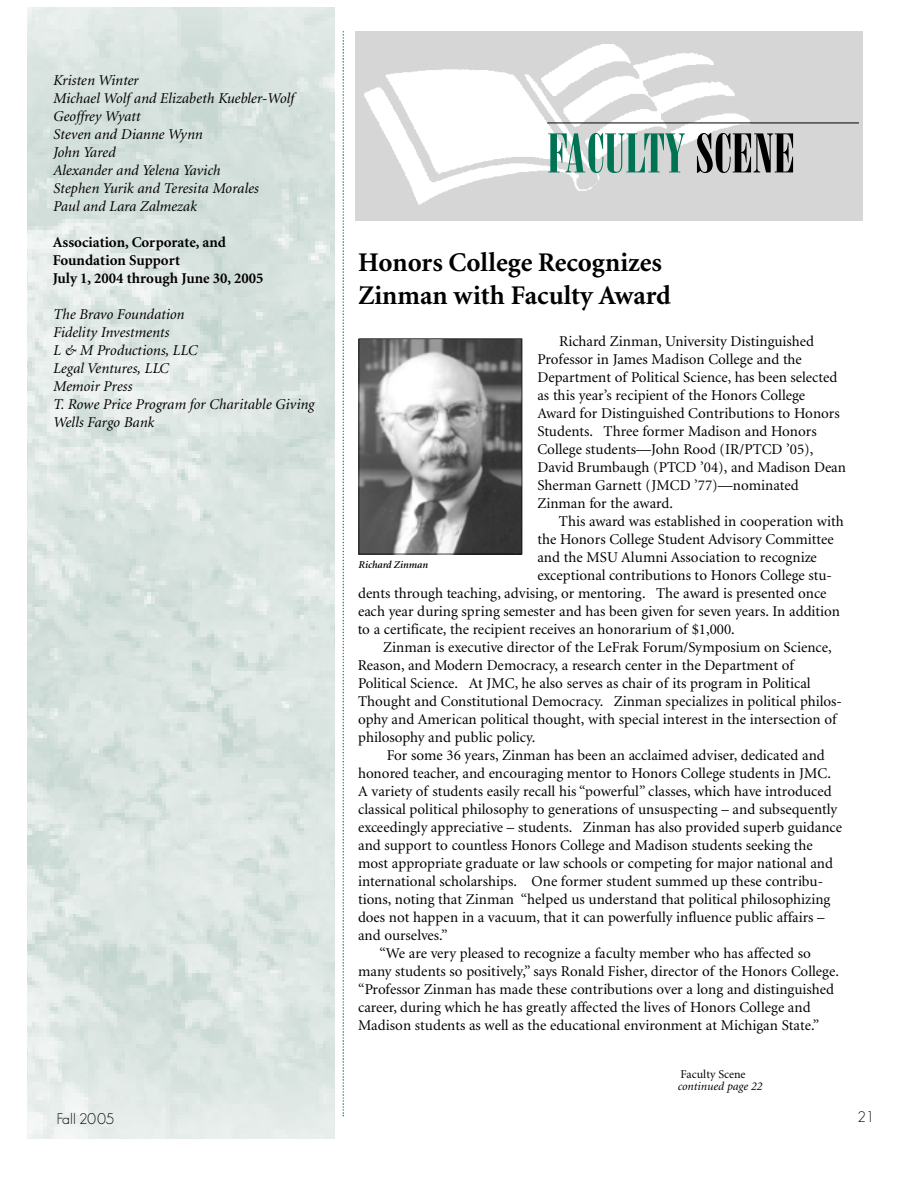
<style>
.page{position:relative;width:918px;height:1188px;background:#fff}
.page>*{position:absolute;margin:0;border:0;box-sizing:border-box;transform-origin:0 0}
.t1{font:54px "Bodoni Poster Compressed";color:#007355}
.t2{font:700 27px/32.4px "Minion";color:#000}
.t3{font:15px/18px "Minion";color:#000}
.t4{font:italic 15px/18px "Minion";color:#000}
.t5{font:700 15px/18px "Minion";color:#000}
.t6{font:15px "Sans Serif FLF";letter-spacing:.015em;color:#000}
.t7{font:italic 12px "Minion";color:#000}
.t8{font:12px "Minion";color:#000}
.t9{font:italic 600 10.5px "Minion";color:#000}
.s1{color:#000}
</style>
<div class="page">
<img style="left:27px;top:8px;width:307px;height:1130px">
<div style="left:355px;top:32px;width:508px;height:189px;background:#d5d6d5"></div>
<img style="left:364px;top:44px;width:396px;height:161px">
<hr style="left:547px;top:123px;width:312px;height:1px;background:#000">
<svg style="left:342px;top:31px;width:2px;height:1085px"></svg>
<svg style="left:359px;top:338px;width:163px;height:216px;background:#828282"></svg>
<p class="t4" style="left:53px;top:72px;width:242px">Kristen Winter<br>Michael Wolf and Elizabeth Kuebler-Wolf<br>Geoffrey Wyatt<br>Steven and Dianne Wynn<br>John Yared<br>Alexander and Yelena Yavich<br>Stephen Yurik and Teresita Morales<br>Paul and Lara Zalmezak</p>
<p class="t5" style="left:53px;top:234px;width:212px">Association, Corporate, and<br>Foundation Support<br>July 1, 2004 through June 30, 2005</p>
<p class="t4" style="left:53px;top:306px;width:263px">The Bravo Foundation<br>Fidelity Investments<br>L &amp; M Productions, LLC<br>Legal Ventures, LLC<br>Memoir Press<br>T. Rowe Price Program for Charitable Giving<br>Wells Fargo Bank</p>
<h1 class="t1" style="left:547px;top:133px;width:249px">FACULTY <span class="s1">SCENE</span></h1>
<h2 class="t2" style="left:358px;top:249px;width:314px">Honors College Recognizes<br>Zinman with Faculty Award</h2>
<p class="t3" style="left:537px;top:333px;width:310px;text-indent:22px">Richard Zinman, University Distinguished Professor in James Madison College and the Department of Political Science, has been selected as this year’s recipient of the Honors College Award for Distinguished Contributions to Honors Students. Three former Madison and Honors College students—John Rood (IR/PTCD ’05), David Brumbaugh (PTCD ’04), and Madison Dean Sherman Garnett (JMCD ’77)—nominated Zinman for the award.</p>
<p class="t3" style="left:559px;top:513px;width:286px">This award was established in cooperation with</p>
<p class="t3" style="left:537px;top:531px;width:298px">the Honors College Student Advisory Committee</p>
<p class="t3" style="left:537px;top:549px;width:281px">and the MSU Alumni Association to recognize</p>
<p class="t3" style="left:537px;top:567px;width:296px">exceptional contributions to Honors College stu-</p>
<p class="t3" style="left:358px;top:585px;width:470px">dents through teaching, advising, or mentoring. The award is presented once</p>
<p class="t3" style="left:358px;top:603px;width:483px">each year during spring semester and has been given for seven years. In addition</p>
<p class="t3" style="left:358px;top:621px;width:378px">to a certificate, the recipient receives an honorarium of $1,000.</p>
<p class="t3" style="left:383px;top:639px;width:450px">Zinman is executive director of the LeFrak Forum/Symposium on Science,</p>
<p class="t3" style="left:358px;top:657px;width:437px">Reason, and Modern Democracy, a research center in the Department of</p>
<p class="t3" style="left:358px;top:675px;width:454px">Political Science. At JMC, he also serves as chair of its program in Political</p>
<p class="t3" style="left:358px;top:693px;width:485px">Thought and Constitutional Democracy. Zinman specializes in political philos-</p>
<p class="t3" style="left:358px;top:711px;width:480px">ophy and American political thought, with special interest in the intersection of</p>
<p class="t3" style="left:358px;top:729px;width:179px">philosophy and public policy.</p>
<p class="t3" style="left:387px;top:747px;width:439px">For some 36 years, Zinman has been an acclaimed adviser, dedicated and</p>
<p class="t3" style="left:358px;top:765px;width:474px">honored teacher, and encouraging mentor to Honors College students in JMC.</p>
<p class="t3" style="left:358px;top:783px;width:475px">A variety of students easily recall his “powerful” classes, which have introduced</p>
<p class="t3" style="left:358px;top:801px;width:481px">classical political philosophy to generations of unsuspecting – and subsequently</p>
<p class="t3" style="left:358px;top:819px;width:485px">exceedingly appreciative – students. Zinman has also provided superb guidance</p>
<p class="t3" style="left:358px;top:837px;width:456px">and support to countless Honors College and Madison students seeking the</p>
<p class="t3" style="left:358px;top:855px;width:476px">most appropriate graduate or law schools or competing for major national and</p>
<p class="t3" style="left:358px;top:873px;width:467px">international scholarships. One former student summed up these contribu-</p>
<p class="t3" style="left:358px;top:891px;width:474px">tions, noting that Zinman “helped us understand that political philosophizing</p>
<p class="t3" style="left:358px;top:909px;width:468px">does not happen in a vacuum, that it can powerfully influence public affairs –</p>
<p class="t3" style="left:358px;top:927px;width:91px">and ourselves.”</p>
<p class="t3" style="left:380px;top:945px;width:433px">“We are very pleased to recognize a faculty member who has affected so</p>
<p class="t3" style="left:358px;top:963px;width:482px">many students so positively,” says Ronald Fisher, director of the Honors College.</p>
<p class="t3" style="left:358px;top:981px;width:477px">“Professor Zinman has made these contributions over a long and distinguished</p>
<p class="t3" style="left:358px;top:999px;width:454px">career, during which he has greatly affected the lives of Honors College and</p>
<p class="t3" style="left:358px;top:1017px;width:463px">Madison students as well as the educational environment at Michigan State.”</p>
<p class="t8" style="left:680px;top:1070px;width:67px">Faculty Scene</p>
<p class="t7" style="left:678px;top:1082px;width:86px">continued page 22</p>
<p class="t9" style="left:358px;top:561px;width:71px">Richard Zinman</p>
<p class="t6" style="left:57px;top:1112px;width:59px">Fall 2005</p>
<p class="t6" style="left:858px;top:1110px;width:18px">21</p>
</div>
